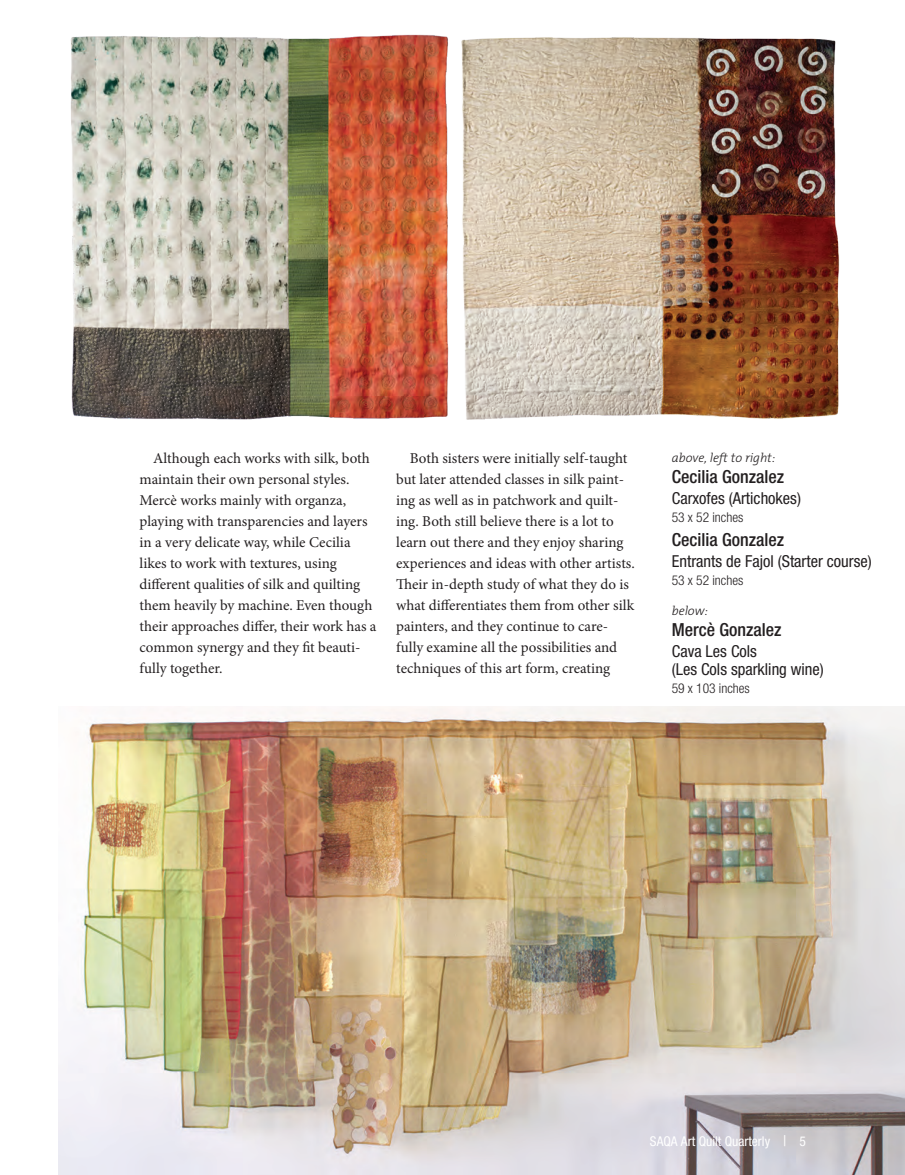
<style>
.page{position:relative;width:905px;height:1175px;background:#fff}
.page>*{position:absolute;margin:0;border:0;box-sizing:border-box;transform-origin:0 0}
._7__photo_caption_ar{font:500 condensed 18px "Helvetica Neue";color:#231f20}
._7__photo_caption_ti{font:condensed 16.5px/18px "Helvetica Neue";color:#231f20}
._1___Body_copy_inden{font:15px/21px "Minion Pro";color:#231f20}
._7__photo_caption_AQ{font:300 condensed 13.5px "Helvetica Neue";color:#231f20}
.t1{font:condensed 13.5px "Helvetica Neue";color:#fff}
._7__photo_caption_di{font:italic 300 12.75px "The Mix B3";color:#231f20}
.s1{font-size:15px}
</style>
<div class="page">
<img style="left:58px;top:706px;width:846px;height:468px">
<img style="left:71px;top:34px;width:375px;height:386px">
<img style="left:446px;top:36px;width:394px;height:384px">
<p class="_1___Body_copy_inden" style="left:140px;top:448px;width:238px;text-indent:14px">Although each works with silk, both maintain their own personal styles.<br>Mercè works mainly with organza, playing with transparencies and layers in a very delicate way, while Cecilia likes to work with textures, using different qualities of silk and quilting them heavily by machine. Even though their approaches differ, their work has a common synergy and they fit beauti&shy;fully together.</p>
<p class="_1___Body_copy_inden" style="left:396px;top:448px;width:240px;text-indent:14px">Both sisters were initially self-taught but later attended classes in silk paint&shy;ing as well as in patchwork and quilt&shy;ing. Both still believe there is a lot to learn out there and they enjoy sharing experiences and ideas with other artists.<br>Their in-depth study of what they do is what differentiates them from other silk painters, and they continue to care&shy;fully examine all the possibilities and techniques of this art form, creating</p>
<p class="_7__photo_caption_di" style="left:671px;top:451px;width:105px">above, left to right:</p>
<p class="_7__photo_caption_ar" style="left:671px;top:466px;width:114px">Cecilia Gonzalez</p>
<p class="_7__photo_caption_ti" style="left:671px;top:489px;width:131px">Carxofes (Artichokes)</p>
<p class="_7__photo_caption_AQ" style="left:671px;top:509px;width:73px">53 x 52 inches</p>
<p class="_7__photo_caption_ar" style="left:671px;top:529px;width:114px">Cecilia Gonzalez</p>
<p class="_7__photo_caption_ti" style="left:671px;top:552px;width:201px">Entrants de Fajol (Starter course)</p>
<p class="_7__photo_caption_AQ" style="left:671px;top:572px;width:73px">53 x 52 inches</p>
<p class="_7__photo_caption_di" style="left:671px;top:604px;width:38px">below:</p>
<p class="_7__photo_caption_ar" style="left:671px;top:619px;width:111px">Mercè Gonzalez</p>
<p class="_7__photo_caption_ti" style="left:671px;top:642px;width:154px">Cava Les Cols<br>(Les Cols sparkling wine)</p>
<p class="_7__photo_caption_AQ" style="left:671px;top:680px;width:80px">59 x 103 inches</p>
<p class="t1" style="left:650px;top:1133px;width:157px">SAQA Art Quilt Quarterly <span class="s1">|</span> 5</p>
</div>
